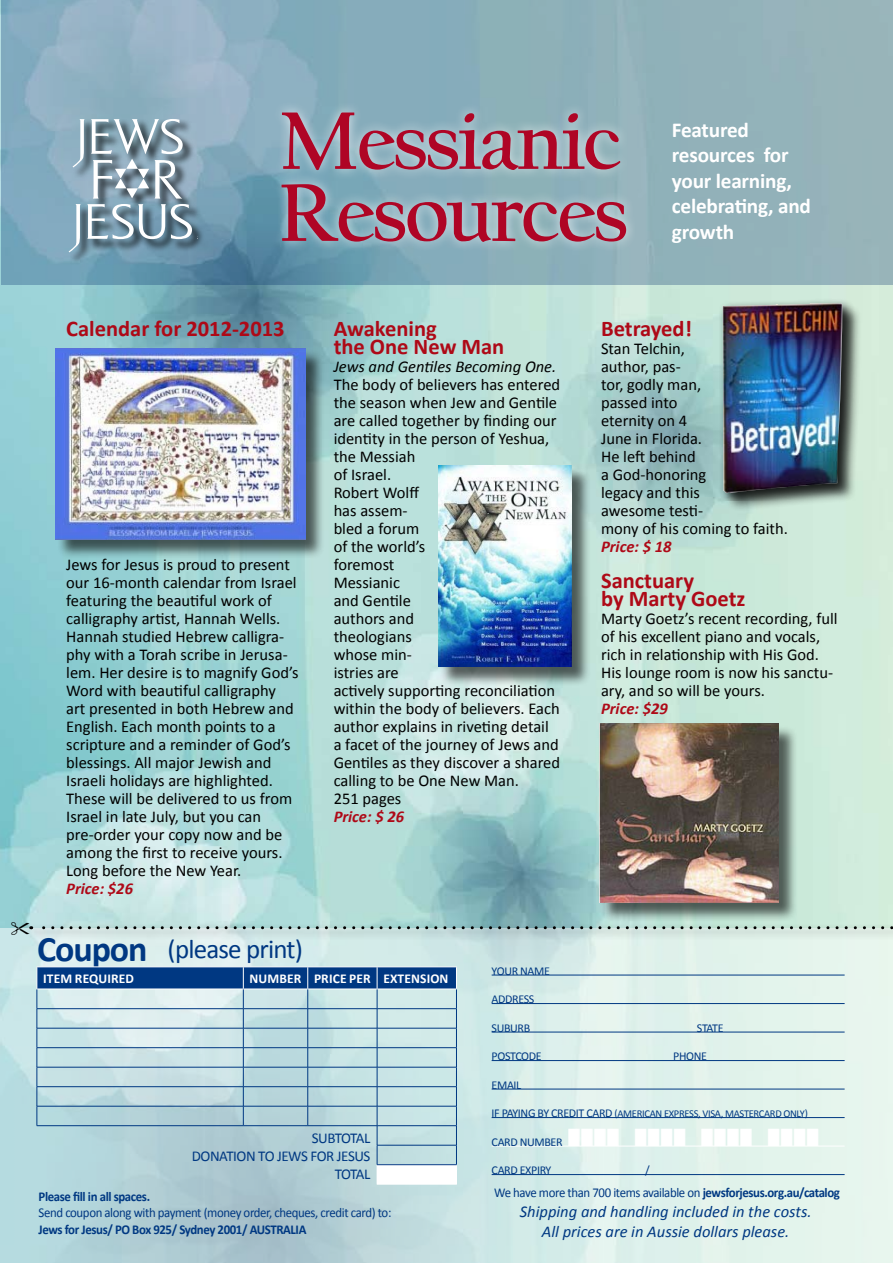
<style>
.page{position:relative;width:893px;height:1263px;background:#fff}
.page>*{position:absolute;margin:0;border:0;box-sizing:border-box;transform-origin:0 0}
.t1{font:700 85.05px/72px "Californian FB";letter-spacing:-.03em;color:#af0525}
.t2{font:27px "Calibri";letter-spacing:-.03em;color:#003882}
.t3{font:700 22.5px/18px "Calibri";color:#ae0917}
.t4{font:700 21.3px/25.5px "Calibri";letter-spacing:-.01em;color:#fff}
.t5{font:16.5px/18px "Calibri";color:#000}
.t6{font:italic 16.5px/19.8px "Calibri";color:#003882;text-align:center}
.t7{font:italic 700 16.5px "Calibri";color:#ae0917}
.t8{font:italic 16.5px "Calibri";color:#000}
.t9{font:15px/18px "Calibri";letter-spacing:-.03em;color:#003882}
.t10{font:13.5px "Calibri";letter-spacing:-.03em;color:#003882;scale:.95 1}
.t11{font:700 13.5px "Calibri";letter-spacing:-.03em;color:#003882;scale:.95 1}
.t12{font:700 13.5px "Calibri";letter-spacing:.01em;color:#fff}
.t13{font:12px "Calibri";letter-spacing:-.03em;color:#003882}
.t14{font:10.5px "Calibri";letter-spacing:-.03em;color:#003882}
.s1{font-weight:700;font-size:36px}
.s2{font-weight:700}
</style>
<div class="page">
<img style="left:1px;top:0;width:892px;height:928px">
<svg style="left:1px;top:928px;width:892px;height:335px;background:#d2e8e6"></svg>
<svg style="left:2px;top:0;width:891px;height:284px;background:#8caebb"></svg>
<hr style="left:492px;top:975px;width:353px;height:1px;background:#003882">
<hr style="left:492px;top:1003px;width:353px;height:1px;background:#003882">
<hr style="left:492px;top:1032px;width:353px;height:1px;background:#003882">
<hr style="left:492px;top:1060px;width:353px;height:1px;background:#003882">
<hr style="left:492px;top:1089px;width:353px;height:1px;background:#003882">
<hr style="left:492px;top:1117px;width:353px;height:1px;background:#003882">
<hr style="left:492px;top:1146px;width:353px;height:1px;background:#fff">
<hr style="left:492px;top:1174px;width:353px;height:1px;background:#003882">
<hr style="left:377px;top:1184px;width:80px;height:1px;background:#fff">
<hr style="left:37px;top:966px;width:206px;height:1px;background:#fff">
<hr style="left:243px;top:966px;width:65px;height:1px;background:#fff">
<hr style="left:308px;top:966px;width:69px;height:1px;background:#fff">
<hr style="left:377px;top:966px;width:80px;height:1px;background:#fff">
<svg style="left:37px;top:967px;width:420px;height:217px;background:#a9c7d4"></svg>
<hr style="left:377px;top:1164px;width:80px;height:1px;background:#003882">
<div style="left:26px;top:922px;width:867px;height:26px;background:#000;opacity:.75"></div>
<div style="left:56px;top:349px;width:275px;height:216px;background:#000;opacity:.6"></div>
<img style="left:55px;top:348px;width:250px;height:191px">
<div style="left:439px;top:466px;width:158px;height:227px;background:#000;opacity:.6"></div>
<img style="left:438px;top:465px;width:134px;height:202px">
<div style="left:724px;top:305px;width:162px;height:229px;background:#000;opacity:.6"></div>
<div style="left:719px;top:298px;width:137px;height:203px;background:#000;opacity:.75"></div>
<img style="left:723px;top:303px;width:119px;height:190px">
<div style="left:601px;top:725px;width:203px;height:203px;background:#000;opacity:.6"></div>
<img style="left:600px;top:724px;width:178px;height:178px">
<div style="left:270px;top:100px;width:496px;height:210px;background:#fff;opacity:.75"></div>
<div style="left:67px;top:117px;width:163px;height:162px;background:#000;opacity:.7"></div>
<svg style="left:69px;top:119px;width:129px;height:133px;background:#8ca2b0"></svg>
<svg style="left:569px;top:1128px;width:50px;height:18px"></svg>
<svg style="left:635px;top:1128px;width:50px;height:18px"></svg>
<svg style="left:702px;top:1128px;width:50px;height:18px"></svg>
<svg style="left:768px;top:1128px;width:50px;height:18px"></svg>
<svg style="left:11px;top:921px;width:882px;height:14px;background:#b5d0cc"></svg>
<h1 class="t1" style="left:279px;top:106px;width:351px">Messianic<br>Resources</h1>
<p class="t4" style="left:672px;top:116px;width:141px">Featured resources for your learning, celebrating, and growth</p>
<h3 class="t3" style="left:66px;top:318px;width:220px">Calendar for 2012-2013</h3>
<p class="t5" style="left:66px;top:554px;width:234px">Jews for Jesus is proud to present our 16-month calendar from Israel featuring the beautiful work of calligraphy artist, Hannah Wells.<br>Hannah studied Hebrew calligra&shy;phy with a Torah scribe in Jerusa&shy;lem. Her desire is to magnify God’s<br>Word with beautiful calligraphy art presented in both Hebrew and<br>English. Each month points to a scripture and a reminder of God’s blessings. All major Jewish and<br>Israeli holidays are highlighted.<br>These will be delivered to us from<br>Israel in late July, but you can pre-order your copy now and be among the first to receive yours.<br>Long before the New Year.</p>
<p class="t7" style="left:66px;top:878px;width:68px">Price: $26</p>
<h3 class="t3" style="left:334px;top:318px;width:172px">Awakening<br>the One New Man</h3>
<p class="t8" style="left:334px;top:356px;width:224px">Jews and Gentiles Becoming One.</p>
<p class="t5" style="left:334px;top:374px;width:228px">The body of believers has entered the season when Jew and Gentile are called together by finding our identity in the person of Yeshua, the Messiah<br>of Israel.<br>Robert Wolff<br>has assem-<br>bled a forum<br>of the world’s<br>foremost<br>Messianic<br>and Gentile<br>authors and<br>theologians<br>whose min-<br>istries are<br>actively supporting reconciliation within the body of believers. Each author explains in riveting detail a facet of the journey of Jews and<br>Gentiles as they discover a shared calling to be One New Man.<br>251 pages</p>
<p class="t7" style="left:334px;top:806px;width:72px">Price: $ 26</p>
<h3 class="t3" style="left:601px;top:318px;width:92px">Betrayed!</h3>
<p class="t5" style="left:601px;top:338px;width:188px">Stan Telchin,<br>author, pas-<br>tor, godly man,<br>passed into<br>eternity on 4<br>June in Florida.<br>He left behind<br>a God-honoring<br>legacy and this<br>awesome testi-<br>mony of his coming to faith.</p>
<p class="t7" style="left:601px;top:536px;width:72px">Price: $ 18</p>
<h3 class="t3" style="left:601px;top:570px;width:146px">Sanctuary<br>by Marty Goetz</h3>
<p class="t5" style="left:601px;top:608px;width:238px">Marty Goetz’s recent recording, full of his excellent piano and vocals, rich in relationship with His God.<br>His lounge room is now his sanctu&shy;ary, and so will be yours.</p>
<p class="t7" style="left:601px;top:698px;width:68px">Price: $29</p>
<h2 class="t2" style="left:37px;top:932px;width:267px"><span class="s1">Coupon</span> (please print)</h2>
<p class="t12" style="left:43px;top:970px;width:64px">Ite m required</p>
<p class="t12" style="left:250px;top:970px;width:38px">Number</p>
<p class="t12" style="left:314px;top:970px;width:8px">price</p>
<p class="t12" style="left:349px;top:970px;width:8px">per</p>
<p class="t12" style="left:383px;top:970px;width:23px">extension</p>
<p class="t9" style="left:312px;top:1128px;width:24px">subtotal</p>
<p class="t9" style="left:192px;top:1146px;width:18px">Donation</p>
<p class="t9" style="left:258px;top:1146px;width:33px">to Jews</p>
<p class="t9" style="left:310px;top:1146px;width:9px">for</p>
<p class="t9" style="left:335px;top:1146px;width:37px">Jesus<br>TOTAL</p>
<p class="t11" style="left:39px;top:1188px;width:119px">Please fill in all spaces.</p>
<p class="t10" style="left:39px;top:1204px;width:373px">Send coupon along with payment (money order, cheques, credit card) to:</p>
<p class="t11" style="left:39px;top:1221px;width:283px">Jews for Jesus/ PO Box 925/ Sydney 2001/ AUSTRALIA</p>
<p class="t13" style="left:492px;top:963px;width:37px">Your name</p>
<p class="t13" style="left:492px;top:992px;width:14px">Address</p>
<p class="t13" style="left:492px;top:1020px;width:33px">Suburb</p>
<p class="t13" style="left:697px;top:1020px;width:12px">State</p>
<p class="t13" style="left:492px;top:1049px;width:13px">Postcode</p>
<p class="t13" style="left:673px;top:1049px;width:14px">Phone</p>
<p class="t13" style="left:492px;top:1077px;width:13px">Email</p>
<p class="t13" style="left:492px;top:1106px;width:17px">If paying</p>
<p class="t13" style="left:538px;top:1106px;width:21px">by credit</p>
<p class="t13" style="left:586px;top:1106px;width:8px">card</p>
<p class="t14" style="left:615px;top:1107px;width:15px">(American</p>
<p class="t14" style="left:664px;top:1107px;width:16px">Express</p>
<p class="t14" style="left:698px;top:1107px;width:42px">, Visa, Mastercard</p>
<p class="t14" style="left:783px;top:1107px;width:7px">only</p>
<p class="t14" style="left:805px;top:1107px;width:5px">)</p>
<p class="t13" style="left:492px;top:1134px;width:14px">Card</p>
<p class="t13" style="left:520px;top:1134px;width:23px">number</p>
<p class="t13" style="left:492px;top:1163px;width:14px">Card</p>
<p class="t13" style="left:520px;top:1163px;width:18px">expiry</p>
<p class="t13" style="left:645px;top:1163px;width:6px">/</p>
<p class="t10" style="left:494px;top:1184px;width:365px">We have more than 700 items available on <span class="s2">jewsforjesus.org.au/catalog</span></p>
<p class="t6" style="left:520px;top:1201px;width:293px">Shipping and handling included in the costs.<br>All prices are in Aussie dollars please.</p>
</div>
